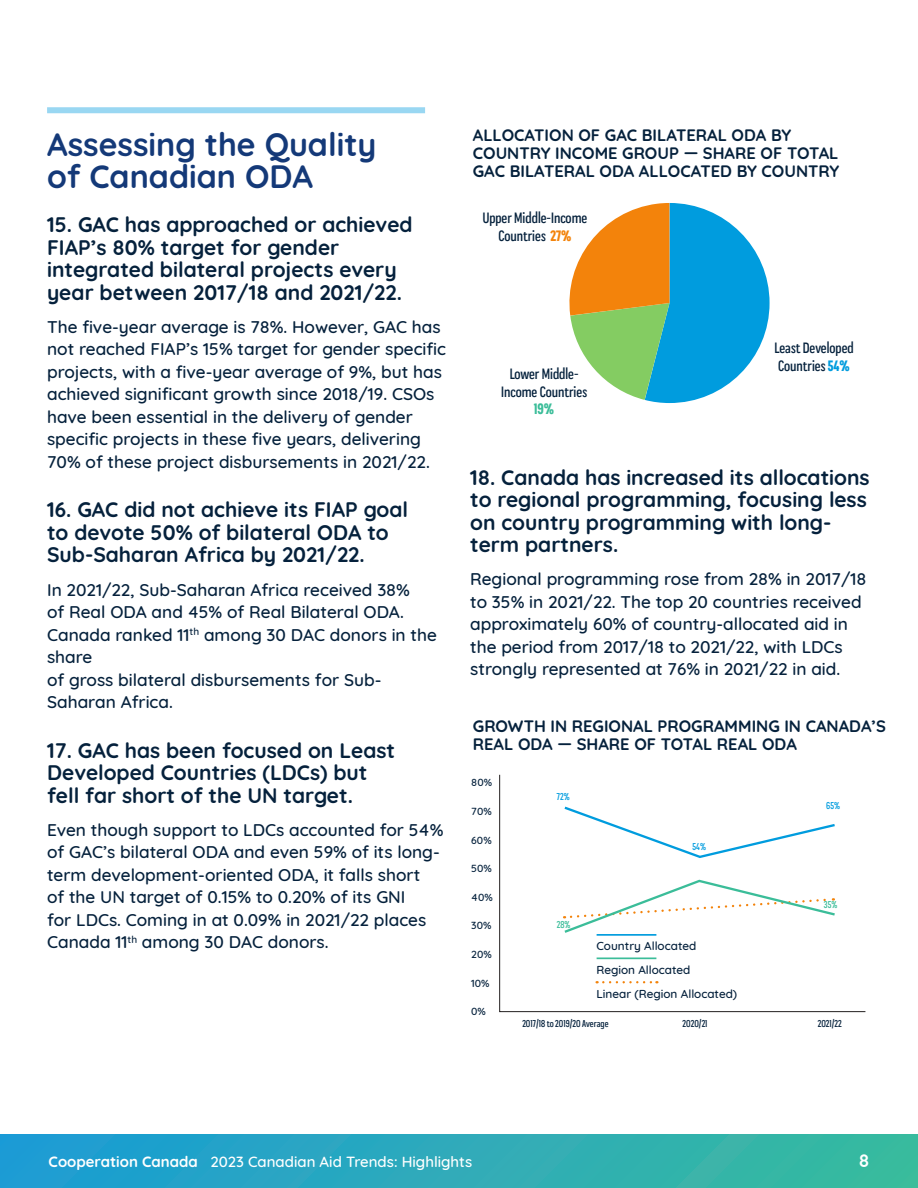
<style>
.page{position:relative;width:918px;height:1188px;background:#fff}
.page>*{position:absolute;margin:0;border:0;box-sizing:border-box;transform-origin:0 0}
.SUB_GOOD_2{font:700 32.25px/31.5px "Quicksand";color:#143978}
.body{font:700 21px/22.5px "Quicksand";color:#05213c}
.t1{font:700 18px "Quicksand";color:#fff}
.body-2{font:500 17.25px/22.5px "Quicksand";color:#05213c}
.chart_title{font:700 16.5px/18px "Quicksand";color:#05213c}
.body-3{font:500 condensed 15.75px/17.7px "Praktika";color:#05213c;text-align:center}
.t2{font:500 15px "Quicksand";color:#fff}
.body-4{font:500 11.7px "Quicksand";color:#05213c}
.body-5{font:500 condensed 10.5px "Praktika";color:#05213c}
.body-6{font:500 10.5px "Quicksand";color:#05213c}
.body-7{font:500 condensed 10.5px "Praktika";color:#009cde}
.body-8{font:500 condensed 10.5px "Praktika";color:#3bbd99}
.s1{font-weight:700;color:#f3830b}
.s2{font-weight:700;color:#3bbd99}
.s3{font-weight:700;color:#009cde}
.s4{font-weight:700}
</style>
<div class="page">
<div style="left:0;top:1134px;width:918px;height:54px;background:linear-gradient(to right,#1d9bd5,#3bbb9d)"></div>
<div style="left:47px;top:107px;width:378px;height:6px;background:#99d7f2"></div>
<svg style="left:569px;top:203px;width:201px;height:200px"></svg>
<svg style="left:499px;top:774px;width:367px;height:238px"></svg>
<svg style="left:562px;top:805px;width:275px;height:54px"></svg>
<svg style="left:562px;top:878px;width:275px;height:57px"></svg>
<p class="SUB_GOOD_2" style="left:47px;top:127px;width:331px">Assessing the Quality of Canadian ODA</p>
<p class="body" style="left:47px;top:212px;width:367px">15. GAC has approached or achieved FIAP’s 80% target for gender integrated bilateral projects every year between 2017/18 and 2021/22.</p>
<p class="body-2" style="left:47px;top:314px;width:400px">The five-year average is 78%. However, GAC has not reached FIAP’s 15% target for gender specific projects, with a five-year average of 9%, but has achieved significant growth since 2018/19. CSOs have been essential in the delivery of gender specific projects in these five years, delivering 70% of these project disbursements in 2021/22.</p>
<p class="body" style="left:47px;top:497px;width:363px">16. GAC did not achieve its FIAP goal to devote 50% of bilateral ODA to<br>Sub-Saharan Africa by 2021/22.</p>
<p class="body-2" style="left:47px;top:577px;width:391px">In 2021/22, Sub-Saharan Africa received 38%<br>of Real ODA and 45% of Real Bilateral ODA.<br>Canada ranked 11<sup>th</sup> among 30 DAC donors in the share<br>of gross bilateral disbursements for Sub-<br>Saharan Africa.</p>
<p class="body" style="left:47px;top:737px;width:350px">17. GAC has been focused on Least<br>Developed Countries (LDCs) but fell far short of the UN target.</p>
<p class="body-2" style="left:47px;top:817px;width:398px">Even though support to LDCs accounted for 54% of GAC’s bilateral ODA and even 59% of its long&shy;term development-oriented ODA, it falls short<br>of the UN target of 0.15% to 0.20% of its GNI<br>for LDCs. Coming in at 0.09% in 2021/22 places Canada 11<sup>th</sup> among 30 DAC donors.</p>
<p class="chart_title" style="left:473px;top:124px;width:368px">ALLOCATION OF GAC BILATERAL ODA BY<br>COUNTRY INCOME GROUP — SHARE OF TOTAL<br>GAC BILATERAL ODA ALLOCATED BY COUNTRY</p>
<p class="body-3" style="left:483px;top:208px;width:106px">Upper Middle-Income<br>Countries <span class="s1">27%</span></p>
<p class="body-3" style="left:501px;top:363px;width:88px">Lower Middle-<br>Income Countries<br><span class="s2">19%</span></p>
<p class="body-3" style="left:775px;top:338px;width:81px;text-align:left">Least Developed<br>Countries <span class="s3">54%</span></p>
<p class="body" style="left:470px;top:464px;width:401px">18. Canada has increased its allocations to regional programming, focusing less on country programming with long&shy;term partners.</p>
<p class="body-2" style="left:470px;top:566px;width:398px">Regional programming rose from 28% in 2017/18 to 35% in 2021/22. The top 20 countries received approximately 60% of country-allocated aid in the period from 2017/18 to 2021/22, with LDCs strongly represented at 76% in 2021/22 in aid.</p>
<p class="chart_title" style="left:473px;top:716px;width:415px">GROWTH IN REGIONAL PROGRAMMING IN CANADA’S<br>REAL ODA — SHARE OF TOTAL REAL ODA</p>
<p class="body-6" style="left:471px;top:774px;width:22px">80%</p>
<p class="body-6" style="left:471px;top:803px;width:22px">70%</p>
<p class="body-6" style="left:471px;top:831px;width:22px">60%</p>
<p class="body-6" style="left:471px;top:860px;width:22px">50%</p>
<p class="body-6" style="left:471px;top:889px;width:23px">40%</p>
<p class="body-6" style="left:471px;top:917px;width:22px">30%</p>
<p class="body-6" style="left:471px;top:946px;width:22px">20%</p>
<p class="body-6" style="left:471px;top:974px;width:20px">10%</p>
<p class="body-6" style="left:471px;top:1003px;width:16px">0%</p>
<p class="body-7" style="left:557px;top:788px;width:14px">72%</p>
<p class="body-7" style="left:693px;top:838px;width:15px">54%</p>
<p class="body-8" style="left:557px;top:916px;width:15px">28%</p>
<p class="body-4" style="left:596px;top:937px;width:101px">Country Allocated</p>
<p class="body-4" style="left:596px;top:960px;width:96px">Region Allocated</p>
<p class="body-4" style="left:596px;top:984px;width:142px">Linear (Region Allocated)</p>
<p class="body-7" style="left:826px;top:797px;width:15px">65%</p>
<p class="body-8" style="left:824px;top:896px;width:15px">35%</p>
<p class="body-5" style="left:522px;top:1015px;width:88px">2017/18 to 2019/20 Average</p>
<p class="body-5" style="left:683px;top:1015px;width:27px">2020/21</p>
<p class="body-5" style="left:818px;top:1015px;width:26px">2021/22</p>
<p class="t2" style="left:49px;top:1149px;width:425px"><span class="s4">Cooperation Canada</span> 2023 Canadian Aid Trends: Highlights</p>
<p class="t1" style="left:859px;top:1145px;width:12px">8</p>
</div>
